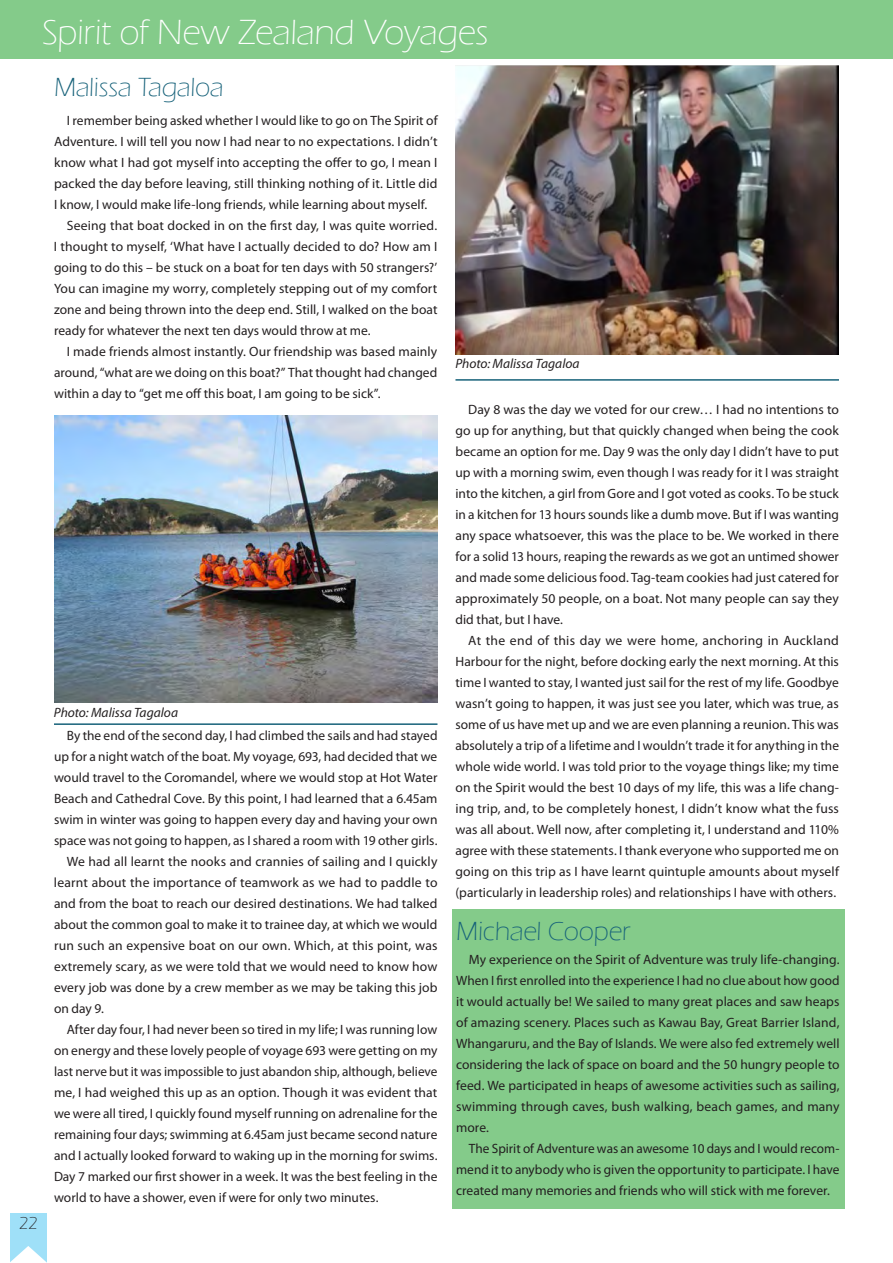
<style>
.page{position:relative;width:893px;height:1263px;background:#fff}
.page>*{position:absolute;margin:0;border:0;box-sizing:border-box;transform-origin:0 0}
.tutor_titles{font:300 36px "Eras ITC";letter-spacing:-.01em;color:#fff}
.Headings_2{font:300 27px "Eras ITC";letter-spacing:-.01em;color:#17627a}
.t1{font:300 18px "Eras ITC";color:#231f20}
.Body_copy{font:13.5px/21px "Myriad Pro";letter-spacing:.005em;color:#231f20;text-align:justify}
.no_indent{font:italic 13.5px "Myriad Pro";color:#231f20}
</style>
<div class="page">
<div style="left:10px;top:1213px;width:37px;height:50px;background:#9fe0f8"></div>
<svg style="left:10px;top:1246px;width:37px;height:17px"></svg>
<div style="left:452px;top:910px;width:393px;height:299px;background:#84cb8a"></div>
<div style="left:0;top:0;width:893px;height:58px;background:#84cb8a"></div>
<img style="left:455px;top:65px;width:384px;height:289px">
<img style="left:54px;top:416px;width:383px;height:286px">
<hr style="left:54px;top:723px;width:383px;height:2px;background:#17627a">
<hr style="left:455px;top:379px;width:384px;height:2px;background:#17627a">
<p class="tutor_titles" style="left:42px;top:12px;width:448px">Spirit of New Zealand Voyages</p>
<p class="Headings_2" style="left:54px;top:73px;width:171px">Malissa Tagaloa</p>
<p class="Body_copy" style="left:54px;top:110px;width:385px;text-indent:13px">I remember being asked whether I would like to go on The Spirit of Adventure. I will tell you now I had near to no expectations. I didn’t know what I had got myself into accepting the offer to go, I mean I packed the day before leaving, still thinking nothing of it. Little did I know, I would make life-long friends, while learning about myself.</p>
<p class="Body_copy" style="left:54px;top:215px;width:385px;text-indent:13px">Seeing that boat docked in on the first day, I was quite worried.<br>I thought to myself, ‘What have I actually decided to do? How am I going to do this – be stuck on a boat for ten days with 50 strangers?’ You can imagine my worry, completely stepping out of my comfort zone and being thrown into the deep end. Still, I walked on the boat ready for whatever the next ten days would throw at me.</p>
<p class="Body_copy" style="left:54px;top:341px;width:385px;text-indent:13px">I made friends almost instantly. Our friendship was based mainly around, “what are we doing on this boat?” That thought had changed within a day to “get me off this boat, I am going to be sick”.</p>
<h3 class="t1" style="left:19px;top:1213px;width:20px">22</h3>
<p class="no_indent" style="left:54px;top:704px;width:126px">Photo: Malissa Tagaloa</p>
<p class="Body_copy" style="left:54px;top:724px;width:385px;text-indent:13px">By the end of the second day, I had climbed the sails and had stayed up for a night watch of the boat. My voyage, 693, had decided that we would travel to the Coromandel, where we would stop at Hot Water Beach and Cathedral Cove. By this point, I had learned that a 6.45am swim in winter was going to happen every day and having your own space was not going to happen, as I shared a room with 19 other girls.</p>
<p class="Body_copy" style="left:54px;top:850px;width:385px;text-indent:13px">We had all learnt the nooks and crannies of sailing and I quickly learnt about the importance of teamwork as we had to paddle to and from the boat to reach our desired destinations. We had talked about the common goal to make it to trainee day, at which we would run such an expensive boat on our own. Which, at this point, was extremely scary, as we were told that we would need to know how every job was done by a crew member as we may be taking this job on day 9.</p>
<p class="Body_copy" style="left:54px;top:1018px;width:385px;text-indent:13px">After day four, I had never been so tired in my life; I was running low on energy and these lovely people of voyage 693 were getting on my last nerve but it was impossible to just abandon ship, although, believe me, I had weighed this up as an option. Though it was evident that we were all tired, I quickly found myself running on adrenaline for the remaining four days; swimming at 6.45am just became second nature and I actually looked forward to waking up in the morning for swims.<br>Day 7 marked our first shower in a week. It was the best feeling in the world to have a shower, even if were for only two minutes.</p>
<p class="no_indent" style="left:455px;top:355px;width:126px">Photo: Malissa Tagaloa</p>
<p class="Body_copy" style="left:455px;top:398px;width:385px;text-indent:13px">Day 8 was the day we voted for our crew… I had no intentions to go up for anything, but that quickly changed when being the cook became an option for me. Day 9 was the only day I didn’t have to put up with a morning swim, even though I was ready for it I was straight into the kitchen, a girl from Gore and I got voted as cooks. To be stuck in a kitchen for 13 hours sounds like a dumb move. But if I was wanting any space whatsoever, this was the place to be. We worked in there for a solid 13 hours, reaping the rewards as we got an untimed shower and made some delicious food. Tag-team cookies had just catered for approximately 50 people, on a boat. Not many people can say they did that, but I have.</p>
<p class="Body_copy" style="left:455px;top:629px;width:385px;text-indent:13px">At the end of this day we were home, anchoring in Auckland Harbour for the night, before docking early the next morning. At this time I wanted to stay, I wanted just sail for the rest of my life. Goodbye wasn’t going to happen, it was just see you later, which was true, as some of us have met up and we are even planning a reunion. This was absolutely a trip of a lifetime and I wouldn’t trade it for anything in the whole wide world. I was told prior to the voyage things like; my time on the Spirit would the best 10 days of my life, this was a life chang&shy;ing trip, and, to be completely honest, I didn’t know what the fuss was all about. Well now, after completing it, I understand and 110% agree with these statements. I thank everyone who supported me on going on this trip as I have learnt quintuple amounts about myself (particularly in leadership roles) and relationships I have with others.</p>
<p class="Headings_2" style="left:456px;top:916px;width:176px">Michael Cooper</p>
<p class="Body_copy" style="left:456px;top:949px;width:385px;text-indent:13px">My experience on the Spirit of Adventure was truly life-changing.<br>When I first enrolled into the experience I had no clue about how good it would actually be! We sailed to many great places and saw heaps of amazing scenery. Places such as Kawau Bay, Great Barrier Island, Whangaruru, and the Bay of Islands. We were also fed extremely well considering the lack of space on board and the 50 hungry people to feed. We participated in heaps of awesome activities such as sailing, swimming through caves, bush walking, beach games, and many more.</p>
<p class="Body_copy" style="left:456px;top:1138px;width:385px;text-indent:13px">The Spirit of Adventure was an awesome 10 days and I would recom&shy;mend it to anybody who is given the opportunity to participate. I have created many memories and friends who will stick with me forever.</p>
</div>
